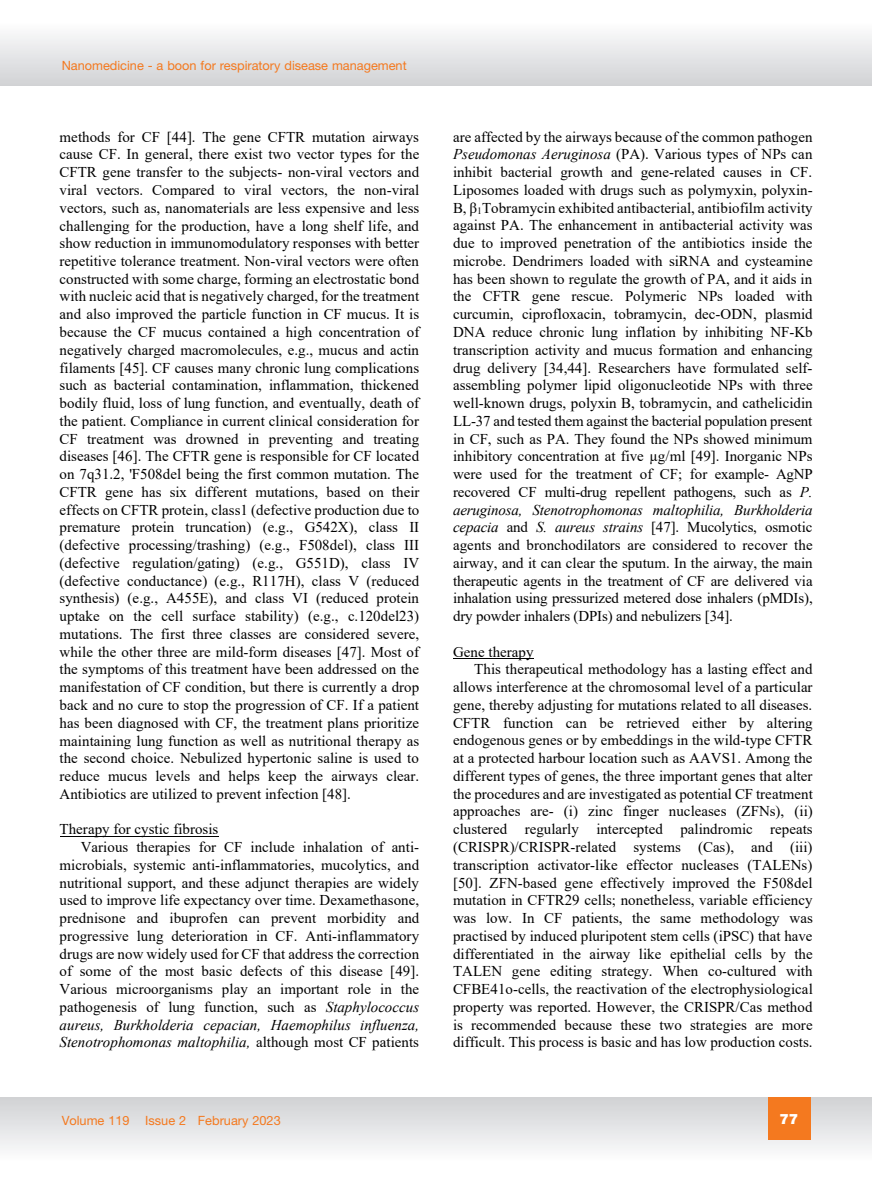
<style>
.page{position:relative;width:872px;height:1191px;background:#fff}
.page>*{position:absolute;margin:0;border:0;box-sizing:border-box;transform-origin:0 0}
.t1{font:15px/17.7px "Times New Roman";letter-spacing:.005em;color:#000;text-align:justify}
.t2{font:italic 15px "Times New Roman";letter-spacing:.005em;color:#000}
.t3{font:900 14.25px "Helvetica Neue LT Pro";color:#fff}
.t4{font:12.75px "Helvetica Neue LT Pro";color:#f4791f}
.s1{font-style:italic}
.s2{font-style:normal}
</style>
<div class="page">
<svg style="left:0;top:35px;width:872px;height:50px"></svg>
<svg style="left:0;top:1097px;width:872px;height:52px"></svg>
<div style="left:767px;top:1097px;width:43px;height:43px;background:#f4791f"></div>
<hr style="left:60px;top:836px;width:158px;height:1px;background:#000">
<hr style="left:453px;top:658px;width:80px;height:1px;background:#000">
<p class="t4" style="left:62px;top:57px;width:346px">Nanomedicine - a boon for respiratory disease management</p>
<p class="t1" style="left:60px;top:127px;width:361px">methods for CF [44]. The gene CFTR mutation airways cause CF. In general, there exist two vector types for the CFTR gene transfer to the subjects- non-viral vectors and viral vectors. Compared to viral vectors, the non-viral vectors, such as, nanomaterials are less expensive and less challenging for the production, have a long shelf life, and show reduction in immunomodulatory responses with better repetitive tolerance treatment. Non-viral vectors were often constructed with some charge, forming an electrostatic bond with nucleic acid that is negatively charged, for the treatment and also improved the particle function in CF mucus. It is because the CF mucus contained a high concentration of negatively charged macromolecules, e.g., mucus and actin filaments [45]. CF causes many chronic lung complications such as bacterial contamination, inflammation, thickened bodily fluid, loss of lung function, and eventually, death of the patient. Compliance in current clinical consideration for CF treatment was drowned in preventing and treating diseases [46]. The CFTR gene is responsible for CF located on 7q31.2, 'F508del being the first common mutation. The CFTR gene has six different mutations, based on their effects on CFTR protein, class1 (defective production due to premature protein truncation) (e.g., G542X), class II (defective processing/trashing) (e.g., F508del), class III (defective regulation/gating) (e.g., G551D), class IV (defective conductance) (e.g., R117H), class V (reduced synthesis) (e.g., A455E), and class VI (reduced protein uptake on the cell surface stability) (e.g., c.120del23) mutations. The first three classes are considered severe, while the other three are mild-form diseases [47]. Most of the symptoms of this treatment have been addressed on the manifestation of CF condition, but there is currently a drop back and no cure to stop the progression of CF. If a patient has been diagnosed with CF, the treatment plans prioritize maintaining lung function as well as nutritional therapy as the second choice. Nebulized hypertonic saline is used to reduce mucus levels and helps keep the airways clear.<br>Antibiotics are utilized to prevent infection [48].</p>
<p class="t1" style="left:60px;top:820px;width:160px">Therapy for cystic fibrosis</p>
<p class="t1" style="left:81px;top:837px;width:340px">Various therapies for CF include inhalation of anti-</p>
<p class="t1" style="left:60px;top:855px;width:361px">microbials, systemic anti-inflammatories, mucolytics, and</p>
<p class="t1" style="left:60px;top:873px;width:361px">nutritional support, and these adjunct therapies are widely</p>
<p class="t1" style="left:60px;top:891px;width:361px">used to improve life expectancy over time. Dexamethasone,</p>
<p class="t1" style="left:60px;top:908px;width:361px">prednisone and ibuprofen can prevent morbidity and</p>
<p class="t1" style="left:60px;top:926px;width:361px">progressive lung deterioration in CF. Anti-inflammatory</p>
<p class="t1" style="left:60px;top:944px;width:361px">drugs are now widely used for CF that address the correction</p>
<p class="t1" style="left:60px;top:962px;width:361px">of some of the most basic defects of this disease [49].</p>
<p class="t1" style="left:60px;top:979px;width:361px">Various microorganisms play an important role in the</p>
<p class="t1" style="left:60px;top:997px;width:361px">pathogenesis of lung function, such as <span class="s1">Staphylococcus</span></p>
<p class="t2" style="left:60px;top:1014px;width:361px">aureus, Burkholderia cepacian, Haemophilus influenza,</p>
<p class="t2" style="left:60px;top:1032px;width:361px">Stenotrophomonas maltophilia, <span class="s2">although most CF patients</span></p>
<p class="t4" style="left:62px;top:1112px;width:220px">Volume 119 Issue 2 February 2023</p>
<p class="t1" style="left:453px;top:127px;width:361px">are affected by the airways because of the common pathogen <span class="s1">Pseudomonas Aeruginosa</span> (PA). Various types of NPs can inhibit bacterial growth and gene-related causes in CF.<br>Liposomes loaded with drugs such as polymyxin, polyxin-B, β<sub>1</sub>Tobramycin exhibited antibacterial, antibiofilm activity against PA. The enhancement in antibacterial activity was due to improved penetration of the antibiotics inside the microbe. Dendrimers loaded with siRNA and cysteamine has been shown to regulate the growth of PA, and it aids in the CFTR gene rescue. Polymeric NPs loaded with curcumin, ciprofloxacin, tobramycin, dec-ODN, plasmid DNA reduce chronic lung inflation by inhibiting NF-Kb transcription activity and mucus formation and enhancing drug delivery [34,44]. Researchers have formulated self&shy;assembling polymer lipid oligonucleotide NPs with three well-known drugs, polyxin B, tobramycin, and cathelicidin LL-37 and tested them against the bacterial population present in CF, such as PA. They found the NPs showed minimum inhibitory concentration at five µg/ml [49]. Inorganic NPs were used for the treatment of CF; for example- AgNP recovered CF multi-drug repellent pathogens, such as <span class="s1">P. aeruginosa, Stenotrophomonas maltophilia, Burkholderia cepacia</span> and <span class="s1">S. aureus strains</span> [47]. Mucolytics, osmotic agents and bronchodilators are considered to recover the airway, and it can clear the sputum. In the airway, the main therapeutic agents in the treatment of CF are delivered via inhalation using pressurized metered dose inhalers (pMDIs), dry powder inhalers (DPIs) and nebulizers [34].</p>
<p class="t1" style="left:453px;top:642px;width:82px">Gene therapy</p>
<p class="t1" style="left:474px;top:660px;width:340px">This therapeutical methodology has a lasting effect and</p>
<p class="t1" style="left:453px;top:678px;width:361px">allows interference at the chromosomal level of a particular</p>
<p class="t1" style="left:453px;top:695px;width:361px">gene, thereby adjusting for mutations related to all diseases.</p>
<p class="t1" style="left:453px;top:713px;width:361px">CFTR function can be retrieved either by altering</p>
<p class="t1" style="left:453px;top:731px;width:361px">endogenous genes or by embeddings in the wild-type CFTR</p>
<p class="t1" style="left:453px;top:749px;width:361px">at a protected harbour location such as AAVS1. Among the</p>
<p class="t1" style="left:453px;top:766px;width:361px">different types of genes, the three important genes that alter</p>
<p class="t1" style="left:453px;top:784px;width:361px">the procedures and are investigated as potential CF treatment</p>
<p class="t1" style="left:453px;top:802px;width:361px">approaches are- (i) zinc finger nucleases (ZFNs), (ii)</p>
<p class="t1" style="left:453px;top:820px;width:361px">clustered regularly intercepted palindromic repeats</p>
<p class="t1" style="left:453px;top:837px;width:361px">(CRISPR)/CRISPR-related systems (Cas), and (iii)</p>
<p class="t1" style="left:453px;top:855px;width:361px">transcription activator-like effector nucleases (TALENs)</p>
<p class="t1" style="left:453px;top:873px;width:361px">[50]. ZFN-based gene effectively improved the F508del</p>
<p class="t1" style="left:453px;top:891px;width:361px">mutation in CFTR29 cells; nonetheless, variable efficiency</p>
<p class="t1" style="left:453px;top:908px;width:361px">was low. In CF patients, the same methodology was</p>
<p class="t1" style="left:453px;top:926px;width:361px">practised by induced pluripotent stem cells (iPSC) that have</p>
<p class="t1" style="left:453px;top:944px;width:361px">differentiated in the airway like epithelial cells by the</p>
<p class="t1" style="left:453px;top:962px;width:361px">TALEN gene editing strategy. When co-cultured with</p>
<p class="t1" style="left:453px;top:979px;width:361px">CFBE41o-cells, the reactivation of the electrophysiological</p>
<p class="t1" style="left:453px;top:997px;width:361px">property was reported. However, the CRISPR/Cas method</p>
<p class="t1" style="left:453px;top:1015px;width:361px">is recommended because these two strategies are more</p>
<p class="t1" style="left:453px;top:1033px;width:361px">difficult. This process is basic and has low production costs.</p>
<p class="t3" style="left:779px;top:1110px;width:20px">77</p>
</div>
